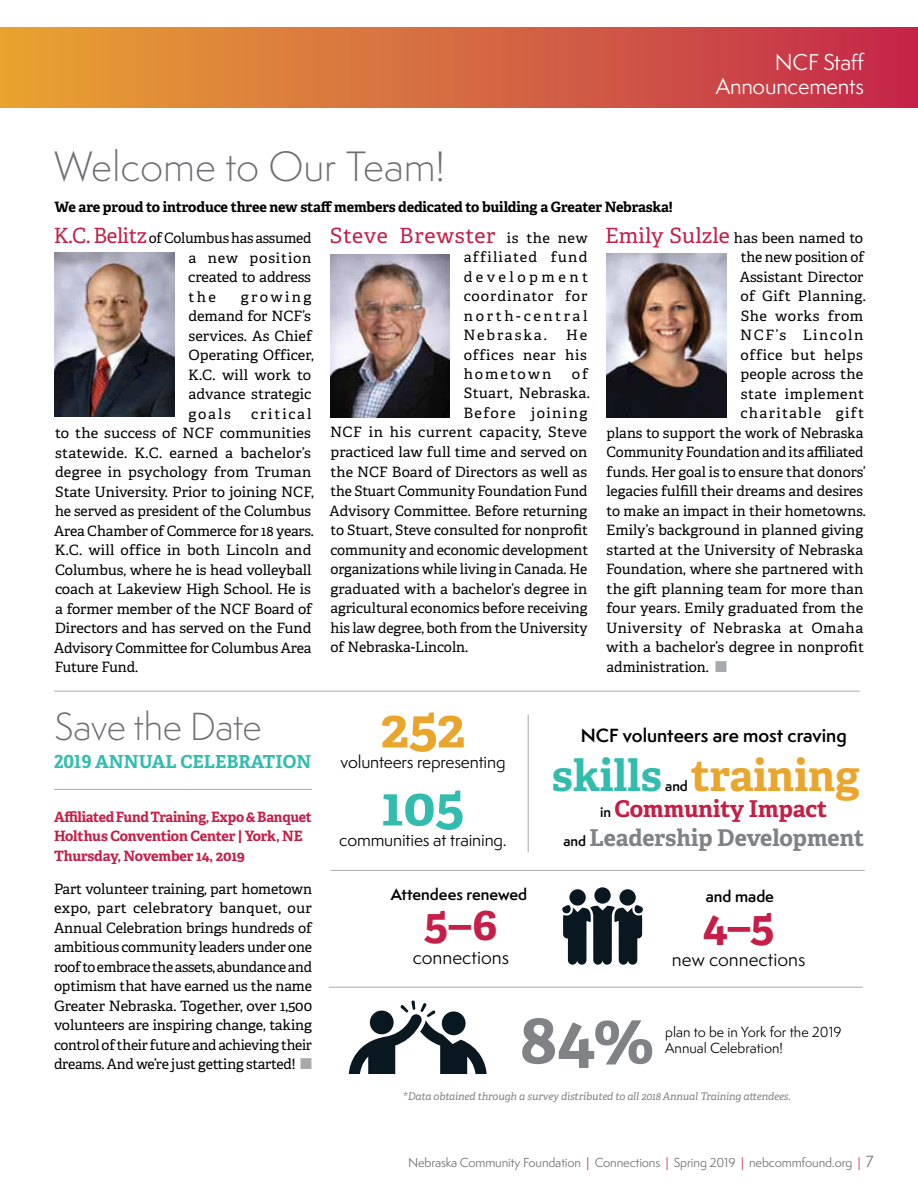
<style>
.page{position:relative;width:918px;height:1188px;background:#fff}
.page>*{position:absolute;margin:0;border:0;box-sizing:border-box;transform-origin:0 0}
.t1{font:700 69.15px "Adelle PE";color:#808285}
.t2{font:700 54px "Adelle PE";color:#eaa52c}
.t3{font:700 54px "Adelle PE";color:#32bcad}
.t4{font:700 45px "Adelle PE";color:#c51f48}
.t5{font:700 43.35px "Adelle PE";color:#eaa52c}
.t6{font:700 43.35px "Adelle PE";color:#32bcad}
.t7{font:300 39px "Semplicita Pro";color:#6d6e71}
.t8{font:300 36px "Semplicita Pro";letter-spacing:-.01em;color:#6d6e71}
.t9{font:700 23.1px/29px "Adelle PE";color:#808285;text-align:center}
.t10{font:21px "Adelle PE";letter-spacing:.03em;color:#c51f48}
.t11{font:21px/24px "Semplicita Pro";letter-spacing:-.01em;color:#fff;text-align:right}
.t12{font:18px "Semplicita Pro";color:#000}
.t13{font:700 18px "Adelle PE";color:#32bcad}
.t14{font:600 17.55px "Semplicita Pro";color:#000}
.t15{font:16.5px "Semplicita Pro";letter-spacing:-.01em;color:#000}
.t16{font:600 15px "Semplicita Pro";color:#000}
.t17{font:14.25px/19.5px "Adelle PE";color:#000;text-align:justify}
.t18{font:700 14.25px/19.5px "Adelle PE";letter-spacing:-.02em;color:#c51f48}
.t19{font:700 14.25px "Adelle PE";letter-spacing:-.015em;color:#000}
.t20{font:14.25px "Adelle PE";letter-spacing:.03em;color:#000}
.t21{font:14.25px "Adelle PE";letter-spacing:.035em;color:#000}
.t22{font:14.25px "Adelle PE";letter-spacing:.04em;color:#000}
.t23{font:14.25px "Adelle PE";letter-spacing:.025em;color:#000}
.t24{font:14.25px "Adelle PE";letter-spacing:.09em;color:#000}
.t25{font:14.25px "Adelle PE";letter-spacing:.1em;color:#000}
.t26{font:14.25px "Adelle PE";letter-spacing:.105em;color:#000}
.t27{font:13.5px/16.5px "Semplicita Pro";color:#000}
.t28{font:600 13.2px "Semplicita Pro";color:#000}
.t29{font:12px "Semplicita Pro";letter-spacing:-.01em;color:#6d6e71}
.t30{font:italic 10.5px "Adelle PE";letter-spacing:-.01em;color:#808285}
.s1{font-size:21px;color:#c51f48}
.s2{color:#a7a9ac}
.s3{font-size:14.25px;color:#000}
.s4{font-family:"Semplicita Pro";font-weight:600;font-size:13.2px;color:#000}
.s5{color:#c51f48}
.s6{font-size:15px}
</style>
<div class="page">
<div style="left:0;top:27px;width:918px;height:81px;background:linear-gradient(to right,#e7a533,#c42b4d)"></div>
<img style="left:55px;top:253px;width:119px;height:164px">
<img style="left:330px;top:254px;width:120px;height:164px">
<img style="left:607px;top:254px;width:120px;height:164px">
<hr style="left:54px;top:691px;width:806px;height:1px;background:#a7a9ac">
<div style="left:569px;top:889px;width:17px;height:17px;background:#091721;border-radius:50%"></div>
<div style="left:594px;top:887px;width:17px;height:17px;background:#091721;border-radius:50%"></div>
<div style="left:619px;top:889px;width:17px;height:17px;background:#091721;border-radius:50%"></div>
<svg style="left:562px;top:905px;width:81px;height:60px"></svg>
<hr style="left:331px;top:870px;width:534px;height:1px;background:#a7a9ac">
<svg style="left:349px;top:1000px;width:138px;height:74px"></svg>
<div style="left:370px;top:1011px;width:24px;height:23px;background:#091721;border-radius:50%"></div>
<div style="left:442px;top:1011px;width:24px;height:24px;background:#091721;border-radius:50%"></div>
<hr style="left:329px;top:987px;width:534px;height:1px;background:#a7a9ac">
<hr style="left:528px;top:715px;width:1px;height:137px;background:#a7a9ac">
<hr style="left:54px;top:789px;width:258px;height:1px;background:#a7a9ac">
<h3 class="t7" style="left:54px;top:141px;width:393px">Welcome to Our Team!</h3>
<p class="t19" style="left:55px;top:197px;width:620px">We are proud to introduce three new staff members dedicated to building a Greater Nebraska!</p>
<h3 class="t11" style="left:716px;top:50px;width:151px">NCF Staff<br>Announcements</h3>
<p class="t17" style="left:188px;top:228px;width:125px;text-indent:-135px"><span class="s1">K.C. Belitz</span> of Columbus has assumed a new position created to address the</p>
<p class="t17" style="left:188px;top:286px;width:127px;text-align:left;text-indent:53px">growing demand for NCF’s services. As Chief<br>Operating Officer,<br>K.C. will work to advance strategic goals</p>
<p class="t17" style="left:54px;top:403px;width:261px;text-align:left;text-indent:197px">critical to the success of NCF communities statewide. K.C. earned a bachelor’s degree in psychology from Truman<br>State University. Prior to joining NCF, he served as president of the Columbus<br>Area Chamber of Commerce for 18 years.<br>K.C. will office in both Lincoln and<br>Columbus, where he is head volleyball coach at Lakeview High School. He is a former member of the NCF Board of<br>Directors and has served on the Fund<br>Advisory Committee for Columbus Area<br>Future Fund.</p>
<h3 class="t8" style="left:55px;top:703px;width:209px">Save the Date</h3>
<p class="t13" style="left:54px;top:749px;width:259px">2019 ANNUAL CELEBRATION</p>
<p class="t18" style="left:54px;top:806px;width:260px">Affiliated Fund Training, Expo &amp; Banquet<br>Holthus Convention Center | York, NE<br>Thursday, November 14, 2019</p>
<p class="t17" style="left:54px;top:878px;width:260px">Part volunteer training, part hometown expo, part celebratory banquet, our Annual Celebration brings hundreds of ambitious community leaders under one roof to embrace the assets, abundance and optimism that have earned us the name Greater Nebraska. Together, over 1,500 volunteers are inspiring change, taking control of their future and achieving their dreams. And we’re just getting started! <span class="s2">■</span></p>
<h3 class="t10" style="left:330px;top:220px;width:259px">Steve Brewster <span class="s3">is the new</span></h3>
<p class="t17" style="left:463px;top:247px;width:126px">affiliated fund development coordinator for north-central Nebraska.</p>
<p class="t17" style="left:464px;top:325px;width:125px;text-indent:103px">He offices near his hometown</p>
<p class="t17" style="left:572px;top:364px;width:18px">of</p>
<p class="t23" style="left:464px;top:383px;width:128px">Stuart, Nebraska.</p>
<p class="t25" style="left:463px;top:403px;width:126px">Before joining</p>
<p class="t20" style="left:330px;top:422px;width:259px">NCF in his current capacity, Steve</p>
<p class="t17" style="left:330px;top:442px;width:258px">practiced law full time and served on</p>
<p class="t17" style="left:331px;top:461px;width:258px">the NCF Board of Directors as well as</p>
<p class="t17" style="left:331px;top:481px;width:258px">the Stuart Community Foundation Fund</p>
<p class="t17" style="left:330px;top:500px;width:259px">Advisory Committee. Before returning</p>
<p class="t17" style="left:331px;top:520px;width:259px">to Stuart, Steve consulted for nonprofit</p>
<p class="t17" style="left:330px;top:539px;width:259px">community and economic development</p>
<p class="t17" style="left:330px;top:559px;width:258px">organizations while living in Canada. He</p>
<p class="t17" style="left:331px;top:578px;width:258px">graduated with a bachelor’s degree in</p>
<p class="t17" style="left:331px;top:598px;width:258px">agricultural economics before receiving</p>
<p class="t17" style="left:330px;top:617px;width:259px">his law degree, both from the University</p>
<p class="t17" style="left:330px;top:637px;width:139px">of Nebraska-Lincoln.</p>
<p class="t17" style="left:605px;top:227px;width:260px"><span class="s1">Emily Sulzle</span> has been named to</p>
<p class="t17" style="left:741px;top:247px;width:125px">the new position of</p>
<p class="t17" style="left:740px;top:266px;width:125px">Assistant Director</p>
<p class="t20" style="left:741px;top:286px;width:127px">of Gift Planning.</p>
<p class="t21" style="left:741px;top:305px;width:124px">She works from</p>
<p class="t26" style="left:740px;top:325px;width:125px">NCF’s Lincoln</p>
<p class="t22" style="left:741px;top:344px;width:124px">office but helps</p>
<p class="t17" style="left:741px;top:364px;width:124px">people across the</p>
<p class="t22" style="left:741px;top:383px;width:125px">state implement</p>
<p class="t24" style="left:741px;top:403px;width:125px">charitable gift</p>
<p class="t17" style="left:606px;top:422px;width:258px">plans to support the work of Nebraska</p>
<p class="t17" style="left:607px;top:442px;width:258px">Community Foundation and its affiliated</p>
<p class="t17" style="left:607px;top:461px;width:261px">funds. Her goal is to ensure that donors’</p>
<p class="t17" style="left:607px;top:481px;width:258px">legacies fulfill their dreams and desires</p>
<p class="t17" style="left:607px;top:500px;width:261px">to make an impact in their hometowns.</p>
<p class="t17" style="left:606px;top:520px;width:259px">Emily’s background in planned giving</p>
<p class="t17" style="left:607px;top:539px;width:258px">started at the University of Nebraska</p>
<p class="t17" style="left:606px;top:559px;width:259px">Foundation, where she partnered with</p>
<p class="t17" style="left:607px;top:578px;width:258px">the gift planning team for more than</p>
<p class="t17" style="left:607px;top:598px;width:258px">four years. Emily graduated from the</p>
<p class="t21" style="left:606px;top:617px;width:259px">University of Nebraska at Omaha</p>
<p class="t17" style="left:606px;top:637px;width:259px">with a bachelor’s degree in nonprofit</p>
<p class="t17" style="left:607px;top:656px;width:122px">administration. <span class="s2">■</span></p>
<h2 class="t2" style="left:381px;top:689px;width:86px">252</h2>
<p class="t15" style="left:341px;top:751px;width:167px">volunteers representing</p>
<h2 class="t3" style="left:381px;top:767px;width:85px">105</h2>
<p class="t15" style="left:339px;top:829px;width:169px">communities at training.</p>
<p class="t16" style="left:391px;top:884px;width:138px">Attendees renewed</p>
<h3 class="t4" style="left:424px;top:891px;width:75px">5–6</h3>
<p class="t12" style="left:413px;top:944px;width:98px">connections</p>
<p class="t14" style="left:581px;top:722px;width:267px">NCF volunteers are most craving</p>
<h3 class="t6" style="left:552px;top:744px;width:112px">skills</h3>
<h3 class="t5" style="left:691px;top:744px;width:170px">training</h3>
<h3 class="t9" style="left:564px;top:794px;width:302px"><span class="s4">in</span> <span class="s5">Community Impact<br></span><span class="s4">and</span> Leadership Development</h3>
<p class="t28" style="left:665px;top:777px;width:24px">and</p>
<p class="t16" style="left:706px;top:886px;width:70px">and made</p>
<h3 class="t4" style="left:703px;top:893px;width:73px">4–5</h3>
<p class="t12" style="left:672px;top:946px;width:135px">new connections</p>
<h1 class="t1" style="left:520px;top:989px;width:136px">84%</h1>
<p class="t27" style="left:665px;top:1023px;width:178px">plan to be in York for the 2019<br>Annual Celebration!</p>
<p class="t30" style="left:403px;top:1088px;width:390px">*Data obtained through a survey distributed to all 2018 Annual Training attendees.</p>
<p class="t29" style="left:408px;top:1154px;width:467px">Nebraska Community Foundation <span class="s5">|</span> Connections <span class="s5">|</span> Spring 2019 <span class="s5">|</span> nebcommfound.org <span class="s5">|</span> <span class="s6">7</span></p>
</div>
